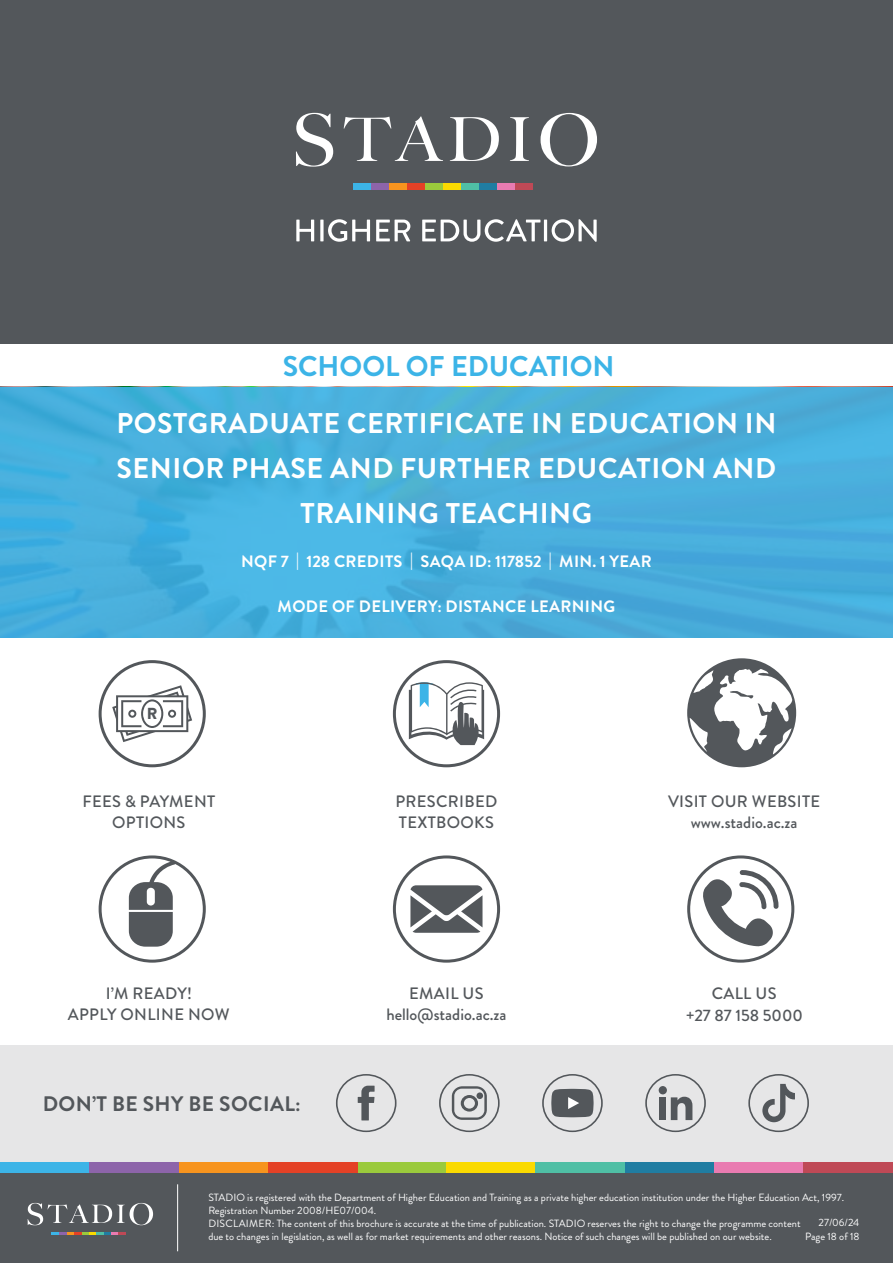
<style>
.page{position:relative;width:893px;height:1263px;background:#fff}
.page>*{position:absolute;margin:0;border:0;box-sizing:border-box;transform-origin:0 0}
.t1{font:700 28.5px/44.8px "Brandon Grotesque";letter-spacing:.02em;color:#fff;text-align:center}
.t2{font:700 28.5px "Brandon Grotesque";color:#3cb4e7}
.t3{font:700 21px "Brandon Grotesque";letter-spacing:.02em;color:#53575b}
.t4{font:500 16.5px/21px "Brandon Grotesque";letter-spacing:.02em;color:#53575b;text-align:center}
.t5{font:700 16.5px "Brandon Grotesque";letter-spacing:.02em;color:#fff}
.t6{font:500 16.5px/22.5px "Brandon Grotesque";color:#53575b;text-align:center}
.t7{font:900 15.9px "Brandon Grotesque";color:#53575b}
.t8{font:10.5px/12.8px "Brandon Grotesque";color:#fff}
</style>
<div class="page">
<div style="left:0;top:1172px;width:893px;height:91px;background:#53575b"></div>
<hr style="left:177px;top:1184px;width:1px;height:67px;background:#fff">
<svg style="left:28px;top:1203px;width:125px;height:22px"></svg>
<svg style="left:52px;top:1232px;width:74px;height:3px"></svg>
<div style="left:357px;top:1161px;width:89px;height:11px;background:#9aca3c"></div>
<div style="left:179px;top:1161px;width:89px;height:11px;background:#f7941e"></div>
<div style="left:625px;top:1161px;width:89px;height:11px;background:#207da2"></div>
<div style="left:0;top:1161px;width:89px;height:11px;background:#3cb4e7"></div>
<div style="left:89px;top:1161px;width:90px;height:11px;background:#8d64aa"></div>
<div style="left:268px;top:1161px;width:89px;height:11px;background:#e44126"></div>
<div style="left:446px;top:1161px;width:90px;height:11px;background:#fada00"></div>
<div style="left:536px;top:1161px;width:89px;height:11px;background:#4fbfa5"></div>
<div style="left:714px;top:1161px;width:90px;height:11px;background:#e97bb1"></div>
<div style="left:804px;top:1161px;width:89px;height:11px;background:#bf4956"></div>
<div style="left:0;top:1045px;width:893px;height:117px;background:#e6e6e7"></div>
<svg style="left:336px;top:1074px;width:60px;height:58px"></svg>
<svg style="left:439px;top:1074px;width:61px;height:58px"></svg>
<svg style="left:645px;top:1074px;width:61px;height:58px"></svg>
<svg style="left:542px;top:1074px;width:61px;height:58px"></svg>
<svg style="left:129px;top:861px;width:47px;height:86px"></svg>
<div style="left:99px;top:855px;width:107px;height:108px;border:3px solid #53575b;border-radius:50%"></div>
<svg style="left:702px;top:870px;width:76px;height:76px"></svg>
<div style="left:687px;top:855px;width:107px;height:108px;border:3px solid #53575b;border-radius:50%"></div>
<svg style="left:410px;top:885px;width:72px;height:48px"></svg>
<div style="left:393px;top:855px;width:107px;height:108px;border:3px solid #53575b;border-radius:50%"></div>
<svg style="left:687px;top:658px;width:109px;height:109px"></svg>
<svg style="left:409px;top:682px;width:75px;height:63px"></svg>
<div style="left:393px;top:660px;width:107px;height:107px;border:3px solid #53575b;border-radius:50%"></div>
<div style="left:99px;top:660px;width:107px;height:107px;border:3px solid #53575b;border-radius:50%"></div>
<svg style="left:112px;top:685px;width:80px;height:57px"></svg>
<div style="left:0;top:0;width:893px;height:345px;background:#53575b"></div>
<svg style="left:296px;top:113px;width:37px;height:54px"></svg>
<svg style="left:344px;top:116px;width:99px;height:45px"></svg>
<svg style="left:450px;top:117px;width:49px;height:44px"></svg>
<svg style="left:510px;top:117px;width:19px;height:44px"></svg>
<svg style="left:541px;top:113px;width:56px;height:53px"></svg>
<div style="left:425px;top:184px;width:18px;height:6px;background:#9aca3c"></div>
<div style="left:389px;top:184px;width:18px;height:6px;background:#f7941e"></div>
<div style="left:479px;top:184px;width:18px;height:6px;background:#207da2"></div>
<div style="left:353px;top:184px;width:18px;height:6px;background:#3cb4e7"></div>
<div style="left:371px;top:184px;width:18px;height:6px;background:#8d64aa"></div>
<div style="left:407px;top:184px;width:18px;height:6px;background:#e44126"></div>
<div style="left:443px;top:184px;width:18px;height:6px;background:#fada00"></div>
<div style="left:461px;top:184px;width:18px;height:6px;background:#4fbfa5"></div>
<div style="left:497px;top:184px;width:17px;height:6px;background:#e97bb1"></div>
<div style="left:514px;top:184px;width:18px;height:6px;background:#bf4956"></div>
<svg style="left:296px;top:220px;width:18px;height:21px"></svg>
<svg style="left:320px;top:220px;width:4px;height:21px"></svg>
<svg style="left:328px;top:219px;width:42px;height:23px"></svg>
<svg style="left:376px;top:220px;width:34px;height:21px"></svg>
<svg style="left:422px;top:219px;width:118px;height:23px"></svg>
<hr style="left:544px;top:220px;width:3px;height:21px;background:#fff">
<svg style="left:552px;top:219px;width:45px;height:23px"></svg>
<div style="left:0;top:344px;width:893px;height:43px;background:#fff"></div>
<svg style="left:0;top:387px;width:893px;height:251px;background:#47aedc"></svg>
<svg style="left:748px;top:1074px;width:61px;height:58px"></svg>
<h1 class="t2" style="left:283px;top:346px;width:333px">SCHOOL OF EDUCATION</h1>
<h1 class="t1" style="left:116px;top:401px;width:661px">POSTGRADUATE CERTIFICATE IN EDUCATION IN<br>SENIOR PHASE AND FURTHER EDUCATION AND<br>TRAINING TEACHING</h1>
<h3 class="t5" style="left:241px;top:550px;width:412px">NQF 7 | 128 CREDITS | SAQA ID: 117852 | MIN. 1 YEAR</h3>
<h3 class="t5" style="left:278px;top:594px;width:339px">MODE OF DELIVERY: DISTANCE LEARNING</h3>
<h3 class="t7" style="left:147px;top:702px;width:12px">R</h3>
<h3 class="t4" style="left:82px;top:791px;width:134px">FEES &amp; PAYMENT<br>OPTIONS</h3>
<h3 class="t4" style="left:395px;top:791px;width:103px;text-align:left">PRESCRIBED<br>TEXTBOOKS</h3>
<h3 class="t4" style="left:68px;top:983px;width:163px">I’M READY!<br>APPLY ONLINE NOW</h3>
<h3 class="t6" style="left:386px;top:983px;width:122px;line-height:21px">EMAIL US hello@stadio.ac.za</h3>
<h2 class="t3" style="left:43px;top:1089px;width:260px">DON’T BE SHY BE SOCIAL:</h2>
<h3 class="t4" style="left:668px;top:791px;width:154px">VISIT OUR WEBSITE www.stadio.ac.za</h3>
<h3 class="t6" style="left:685px;top:982px;width:119px">CALL US<br>+27 87 158 5000</h3>
<p class="t8" style="left:208px;top:1191px;width:637px">STADIO is registered with the Department of Higher Education and Training as a private higher education institution under the Higher Education Act, 1997.<br>Registration Number 2008/HE07/004.<br>DISCLAIMER: The content of this brochure is accurate at the time of publication. STADIO reserves the right to change the programme content<br>due to changes in legislation, as well as for market requirements and other reasons. Notice of such changes will be published on our website.</p>
<p class="t8" style="left:805px;top:1216px;width:56px;line-height:13.5px;text-align:right">27/06/24<br>Page 18 of 18</p>
</div>
